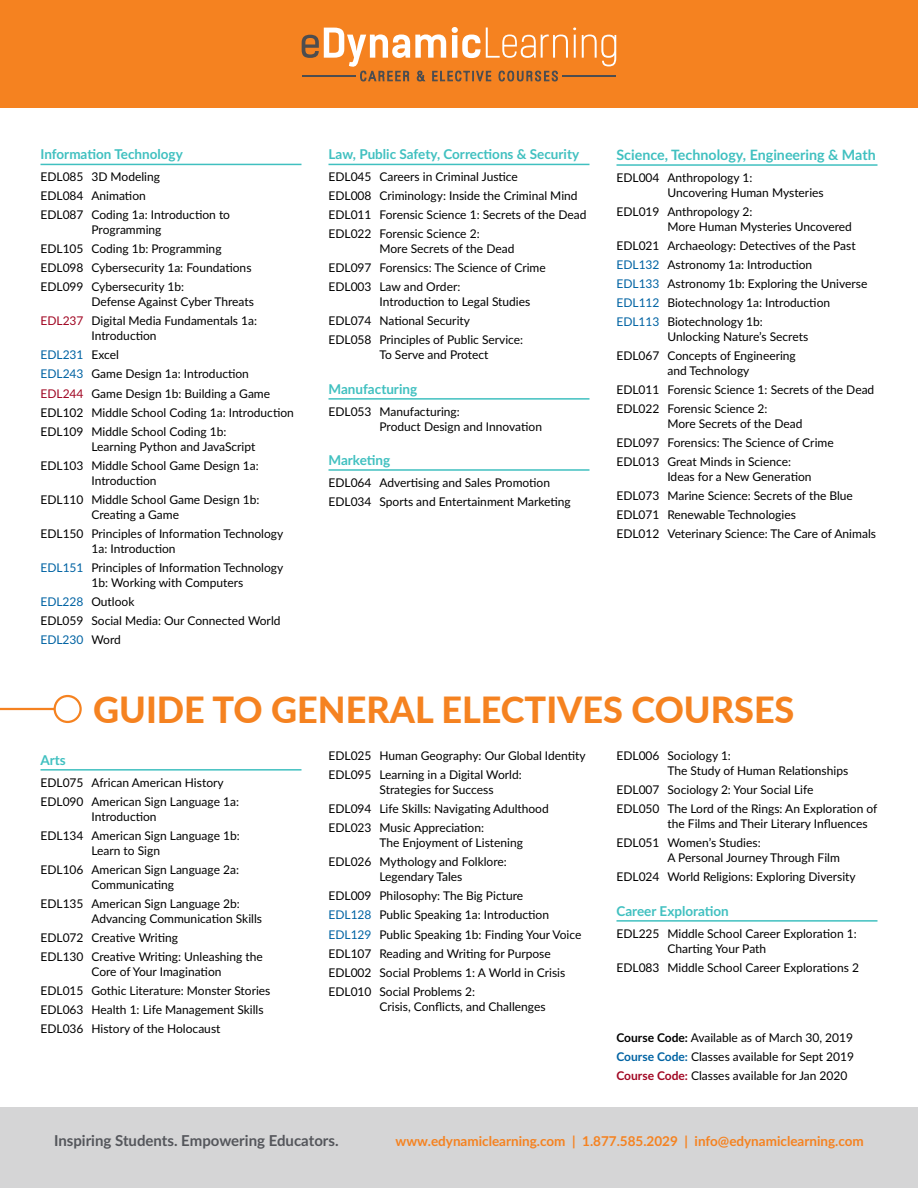
<style>
.page{position:relative;width:918px;height:1188px;background:#fff}
.page>*{position:absolute;margin:0;border:0;box-sizing:border-box;transform-origin:0 0}
.t1{font:800 36px "Lato";color:#f58220}
.t2{font:700 15px "Lato";color:#54565b}
.t3{font:700 14.25px "Lato";color:#40c0c0}
.t4{font:700 13.5px "Lato";color:#40c0c0}
.t5{font:700 13.5px "Lato";color:#f58220}
.t6{font:12px/19px "Lato";color:#000}
.s1{color:#a10723}
.s2{color:#0063a3}
.s3{font-weight:700}
.s4{font-weight:700;color:#0063a3}
.s5{font-weight:700;color:#a10723}
</style>
<div class="page">
<hr style="left:40px;top:164px;width:262px;height:1px;background:#40c0c0">
<hr style="left:328px;top:164px;width:262px;height:1px;background:#40c0c0">
<hr style="left:328px;top:398px;width:262px;height:2px;background:#40c0c0">
<hr style="left:328px;top:469px;width:262px;height:2px;background:#40c0c0">
<hr style="left:616px;top:164px;width:262px;height:2px;background:#40c0c0">
<hr style="left:40px;top:769px;width:262px;height:2px;background:#40c0c0">
<hr style="left:616px;top:920px;width:262px;height:2px;background:#40c0c0">
<div style="left:0;top:0;width:918px;height:108px;background:#f58220"></div>
<svg style="left:582px;top:35px;width:34px;height:31px"></svg>
<svg style="left:302px;top:27px;width:274px;height:55px"></svg>
<hr style="left:302px;top:75px;width:54px;height:2px;background:#4d4d4f">
<hr style="left:562px;top:75px;width:54px;height:2px;background:#4d4d4f">
<div style="left:0;top:1107px;width:918px;height:81px;background:#d5d5d6"></div>
<div style="left:54px;top:695px;width:28px;height:28px;border:2px solid #f58220;border-radius:50%"></div>
<hr style="left:0;top:708px;width:55px;height:2px;background:#f58220">
<p class="t4" style="left:40px;top:145px;width:144px">Information Technology</p>
<p class="t6" style="left:40px;top:167px;width:191px">EDL085 3D Modeling<br>EDL084 Animation<br>EDL087 Coding 1a: Introduction to</p>
<p class="t6" style="left:40px;top:220px;width:213px;text-indent:51px">Programming<br>EDL105 Coding 1b: Programming<br>EDL098 Cybersecurity 1a: Foundations<br>EDL099 Cybersecurity 1b:</p>
<p class="t6" style="left:40px;top:292px;width:218px;text-align:right">Defense Against Cyber Threats<br><span class="s1">EDL237</span> Digital Media Fundamentals 1a:</p>
<p class="t6" style="left:40px;top:326px;width:255px;text-indent:51px">Introduction<br><span class="s2">EDL231</span> Excel<br><span class="s2">EDL243</span> Game Design 1a: Introduction<br><span class="s1">EDL244</span> Game Design 1b: Building a Game<br>EDL102 Middle School Coding 1a: Introduction<br>EDL109 Middle School Coding 1b:</p>
<p class="t6" style="left:40px;top:436px;width:220px;text-align:right">Learning Python and JavaScript<br>EDL103 Middle School Game Design 1a:</p>
<p class="t6" style="left:40px;top:470px;width:221px;text-indent:51px">Introduction<br>EDL110 Middle School Game Design 1b:</p>
<p class="t6" style="left:40px;top:504px;width:244px;text-indent:51px">Creating a Game<br>EDL150 Principles of Information Technology</p>
<p class="t6" style="left:40px;top:538px;width:244px;text-indent:51px">1a: Introduction<br><span class="s2">EDL151</span> Principles of Information Technology</p>
<p class="t6" style="left:40px;top:572px;width:242px;text-indent:51px">1b: Working with Computers<br><span class="s2">EDL228</span> Outlook<br>EDL059 Social Media: Our Connected World<br><span class="s2">EDL230</span> Word</p>
<p class="t4" style="left:328px;top:145px;width:252px">Law, Public Safety, Corrections &amp; Security</p>
<p class="t6" style="left:328px;top:167px;width:259px">EDL045 Careers in Criminal Justice<br>EDL008 Criminology: Inside the Criminal Mind EDL011 Forensic Science 1: Secrets of the Dead EDL022 Forensic Science 2:</p>
<p class="t6" style="left:328px;top:239px;width:219px;text-indent:51px">More Secrets of the Dead<br>EDL097 Forensics: The Science of Crime<br>EDL003 Law and Order:</p>
<p class="t6" style="left:328px;top:292px;width:203px;text-indent:51px">Introduction to Legal Studies<br>EDL074 National Security<br>EDL058 Principles of Public Service:</p>
<p class="t6" style="left:380px;top:345px;width:111px">To Serve and Protect</p>
<p class="t4" style="left:328px;top:379px;width:90px">Manufacturing</p>
<p class="t6" style="left:380px;top:403px;width:164px;line-height:15px;text-indent:-51px">EDL053 Manufacturing:<br>Product Design and Innovation</p>
<p class="t4" style="left:328px;top:450px;width:63px">Marketing</p>
<p class="t6" style="left:328px;top:472px;width:244px">EDL064 Advertising and Sales Promotion<br>EDL034 Sports and Entertainment Marketing</p>
<p class="t3" style="left:616px;top:144px;width:261px">Science, Technology, Engineering &amp; Math</p>
<p class="t6" style="left:668px;top:169px;width:158px;line-height:15px;text-indent:-51px">EDL004 Anthropology 1:<br>Uncovering Human Mysteries</p>
<p class="t6" style="left:668px;top:203px;width:186px;line-height:15px;text-indent:-51px">EDL019 Anthropology 2:<br>More Human Mysteries Uncovered</p>
<p class="t6" style="left:616px;top:235px;width:252px">EDL021 Archaeology: Detectives of the Past <span class="s2">EDL132</span> Astronomy 1a: Introduction<br><span class="s2">EDL133</span> Astronomy 1b: Exploring the Universe <span class="s2">EDL112</span> Biotechnology 1a: Introduction <span class="s2">EDL113</span> Biotechnology 1b:</p>
<p class="t6" style="left:616px;top:327px;width:193px;text-indent:51px">Unlocking Nature’s Secrets<br>EDL067 Concepts of Engineering</p>
<p class="t6" style="left:616px;top:361px;width:259px;text-indent:51px">and Technology<br>EDL011 Forensic Science 1: Secrets of the Dead<br>EDL022 Forensic Science 2:</p>
<p class="t6" style="left:616px;top:414px;width:219px;text-indent:51px">More Secrets of the Dead<br>EDL097 Forensics: The Science of Crime<br>EDL013 Great Minds in Science:</p>
<p class="t6" style="left:616px;top:467px;width:261px;text-indent:51px">Ideas for a New Generation<br>EDL073 Marine Science: Secrets of the Blue EDL071 Renewable Technologies<br>EDL012 Veterinary Science: The Care of Animals</p>
<h1 class="t1" style="left:93px;top:684px;width:703px">GUIDE TO GENERAL ELECTIVES COURSES</h1>
<p class="t4" style="left:40px;top:750px;width:27px">Arts</p>
<p class="t6" style="left:40px;top:772px;width:200px">EDL075 African American History<br>EDL090 American Sign Language 1a:</p>
<p class="t6" style="left:40px;top:806px;width:201px;text-indent:51px">Introduction<br>EDL134 American Sign Language 1b:</p>
<p class="t6" style="left:40px;top:840px;width:200px;text-indent:51px">Learn to Sign<br>EDL106 American Sign Language 2a:</p>
<p class="t6" style="left:40px;top:874px;width:201px;text-indent:51px">Communicating<br>EDL135 American Sign Language 2b:</p>
<p class="t6" style="left:40px;top:908px;width:224px;text-indent:51px">Advancing Communication Skills<br>EDL072 Creative Writing<br>EDL130 Creative Writing: Unleashing the</p>
<p class="t6" style="left:40px;top:961px;width:232px;text-indent:51px">Core of Your Imagination<br>EDL015 Gothic Literature: Monster Stories EDL063 Health 1: Life Management Skills EDL036 History of the Holocaust</p>
<p class="t6" style="left:328px;top:746px;width:259px">EDL025 Human Geography: Our Global Identity<br>EDL095 Learning in a Digital World:</p>
<p class="t6" style="left:328px;top:780px;width:222px;text-indent:51px">Strategies for Success<br>EDL094 Life Skills: Navigating Adulthood<br>EDL023 Music Appreciation:</p>
<p class="t6" style="left:329px;top:833px;width:196px;text-indent:51px">The Enjoyment of Listening<br>EDL026 Mythology and Folklore:</p>
<p class="t6" style="left:328px;top:867px;width:254px;text-indent:51px">Legendary Tales<br>EDL009 Philosophy: The Big Picture<br><span class="s2">EDL128</span> Public Speaking 1a: Introduction <span class="s2">EDL129</span> Public Speaking 1b: Finding Your Voice EDL107 Reading and Writing for Purpose EDL002 Social Problems 1: A World in Crisis EDL010 Social Problems 2:</p>
<p class="t6" style="left:379px;top:996px;width:168px">Crisis, Conflicts, and Challenges</p>
<p class="t6" style="left:668px;top:748px;width:182px;line-height:15px;text-indent:-51px">EDL006 Sociology 1:<br>The Study of Human Relationships</p>
<p class="t6" style="left:616px;top:780px;width:262px">EDL007 Sociology 2: Your Social Life<br>EDL050 The Lord of the Rings: An Exploration of</p>
<p class="t6" style="left:616px;top:814px;width:253px;text-indent:51px">the Films and Their Literary Influences<br>EDL051 Women’s Studies:</p>
<p class="t6" style="left:616px;top:848px;width:241px;text-indent:51px">A Personal Journey Through Film<br>EDL024 World Religions: Exploring Diversity</p>
<p class="t4" style="left:616px;top:901px;width:114px">Career Exploration</p>
<p class="t6" style="left:668px;top:925px;width:191px;line-height:15px;text-indent:-51px">EDL225 Middle School Career Exploration 1:<br>Charting Your Path</p>
<p class="t6" style="left:616px;top:957px;width:244px">EDL083 Middle School Career Explorations 2</p>
<p class="t6" style="left:616px;top:1027px;width:239px;text-align:justify"><span class="s3">Course Code:</span> Available as of March 30, 2019<br><span class="s4">Course Code:</span> Classes available for Sept 2019<br><span class="s5">Course Code:</span> Classes available for Jan 2020</p>
<p class="t2" style="left:54px;top:1130px;width:286px">Inspiring Students. Empowering Educators.</p>
<p class="t5" style="left:396px;top:1131px;width:470px">www.edynamiclearning.com | 1.877.585.2029 | info@edynamiclearning.com</p>
</div>
